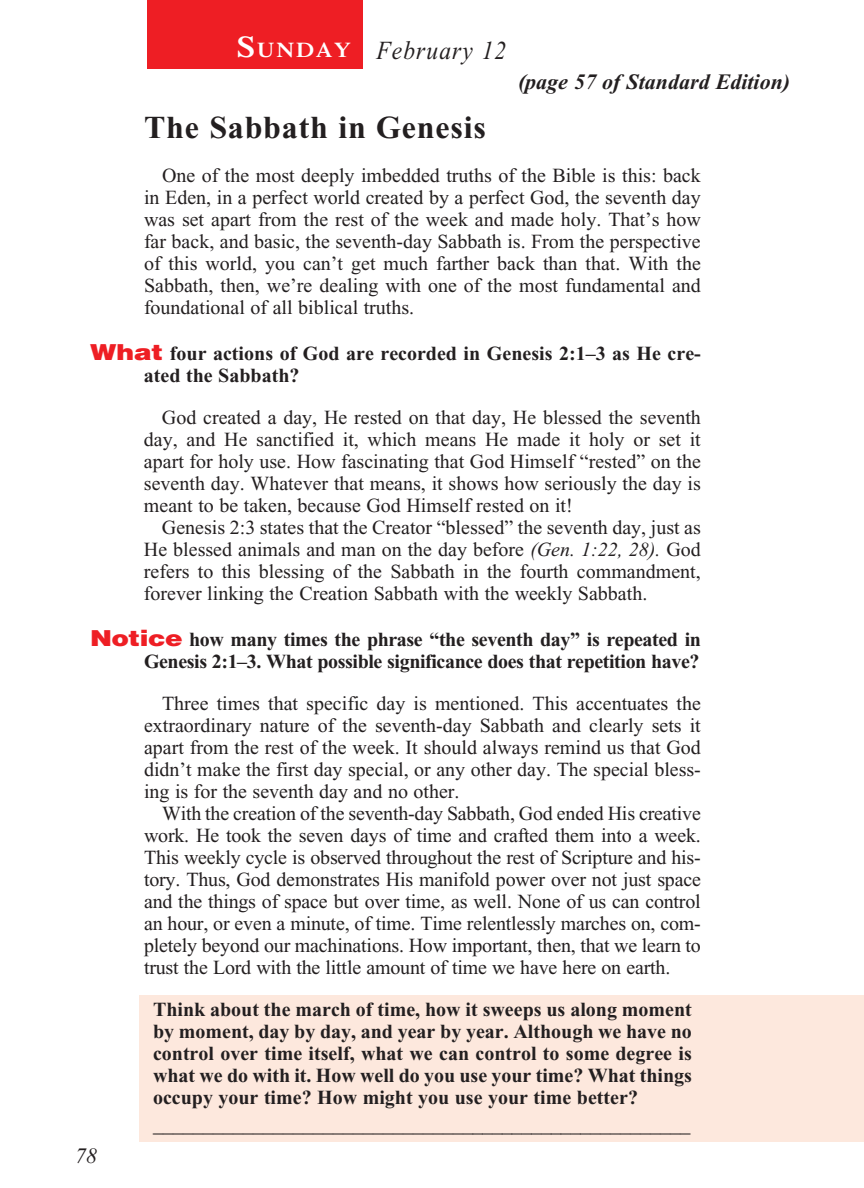
<style>
.page{position:relative;width:864px;height:1188px;background:#fff}
.page>*{position:absolute;margin:0;border:0;box-sizing:border-box;transform-origin:0 0}
._01-Daily_head{font:700 32px "Times New Roman";letter-spacing:.025em;color:#231f20}
._00-Month-Day{font:italic 26px "Times New Roman";letter-spacing:.05em;color:#231f20;scale:.9 1}
.t1{font:italic 700 22px "Times New Roman";color:#231f20}
.t2{font:italic 22px "Times New Roman";color:#231f20}
.t3{font:600 21px "Times";letter-spacing:.07em;color:#fff;scale:1.1 1}
._4-Body_Copy{font:20px/22px "Times New Roman";color:#231f20;text-align:justify}
.x-screened_box-text{font:700 20px/22px "Times New Roman";color:#231f20;text-align:justify}
._6-question{font:700 20px/22px "Times New Roman";letter-spacing:-.02em;color:#231f20;text-align:right}
._6-question-2{font:700 20px/22px "Times New Roman";color:#231f20}
.s1{font-size:30px}
.s2{font-family:"Helvetica";font-weight:900;font-size:22px;color:#ee1e24}
.s3{font-style:italic}
</style>
<div class="page">
<div style="left:140px;top:995px;width:724px;height:147px;background:#fde8dd"></div>
<div style="left:147px;top:0;width:215px;height:69px;background:#ee1e24"></div>
<p class="t3" style="left:237px;top:37px;width:105px"><span class="s1">S</span>UNDAY</p>
<p class="_00-Month-Day" style="left:376px;top:36px;width:146px">February 12</p>
<p class="t1" style="left:518px;top:69px;width:274px">(page 57 of Standard Edition)</p>
<p class="_01-Daily_head" style="left:144px;top:109px;width:343px">The Sabbath in Genesis</p>
<p class="_4-Body_Copy" style="left:144px;top:164px;width:558px;text-indent:18px">One of the most deeply imbedded truths of the Bible is this: back in Eden, in a perfect world created by a perfect God, the seventh day was set apart from the rest of the week and made holy. That’s how far back, and basic, the seventh-day Sabbath is. From the perspective of this world, you can’t get much farther back than that. With the Sabbath, then, we’re dealing with one of the most fundamental and foundational of all biblical truths.</p>
<p class="_6-question-2" style="left:144px;top:342px;width:558px;text-indent:-54px"><span class="s2">What</span> four actions of God are recorded in Genesis 2:1–3 as He cre&shy;ated the Sabbath?</p>
<p class="_4-Body_Copy" style="left:144px;top:406px;width:559px;text-indent:18px">God created a day, He rested on that day, He blessed the seventh day, and He sanctified it, which means He made it holy or set it apart for holy use. How fascinating that God Himself “rested” on the seventh day. Whatever that means, it shows how seriously the day is meant to be taken, because God Himself rested on it!</p>
<p class="_4-Body_Copy" style="left:144px;top:516px;width:558px;text-indent:18px">Genesis 2:3 states that the Creator “blessed” the seventh day, just as He blessed animals and man on the day before <span class="s3">(Gen. 1:22, 28).</span> God refers to this blessing of the Sabbath in the fourth commandment, forever linking the Creation Sabbath with the weekly Sabbath.</p>
<p class="_6-question" style="left:90px;top:629px;width:613px"><span class="s2">Notice</span> how many times the phrase “the seventh day” is repeated in<br>Genesis 2:1–3. What possible significance does that repetition have?</p>
<p class="_4-Body_Copy" style="left:144px;top:693px;width:558px;text-indent:18px">Three times that specific day is mentioned. This accentuates the extraordinary nature of the seventh-day Sabbath and clearly sets it apart from the rest of the week. It should always remind us that God didn’t make the first day special, or any other day. The special bless&shy;ing is for the seventh day and no other.</p>
<p class="_4-Body_Copy" style="left:144px;top:803px;width:558px;text-indent:18px">With the creation of the seventh-day Sabbath, God ended His creative work. He took the seven days of time and crafted them into a week.<br>This weekly cycle is observed throughout the rest of Scripture and his&shy;tory. Thus, God demonstrates His manifold power over not just space and the things of space but over time, as well. None of us can control an hour, or even a minute, of time. Time relentlessly marches on, com&shy;pletely beyond our machinations. How important, then, that we learn to trust the Lord with the little amount of time we have here on earth.</p>
<p class="x-screened_box-text" style="left:153px;top:999px;width:540px">Think about the march of time, how it sweeps us along moment by moment, day by day, and year by year. Although we have no control over time itself, what we can control to some degree is what we do with it. How well do you use your time? What things occupy your time? How might you use your time better?</p>
<p class="x-screened_box-text" style="left:153px;top:1115px;width:539px">______________________________________________________</p>
<p class="t2" style="left:75px;top:1144px;width:23px">78</p>
</div>
